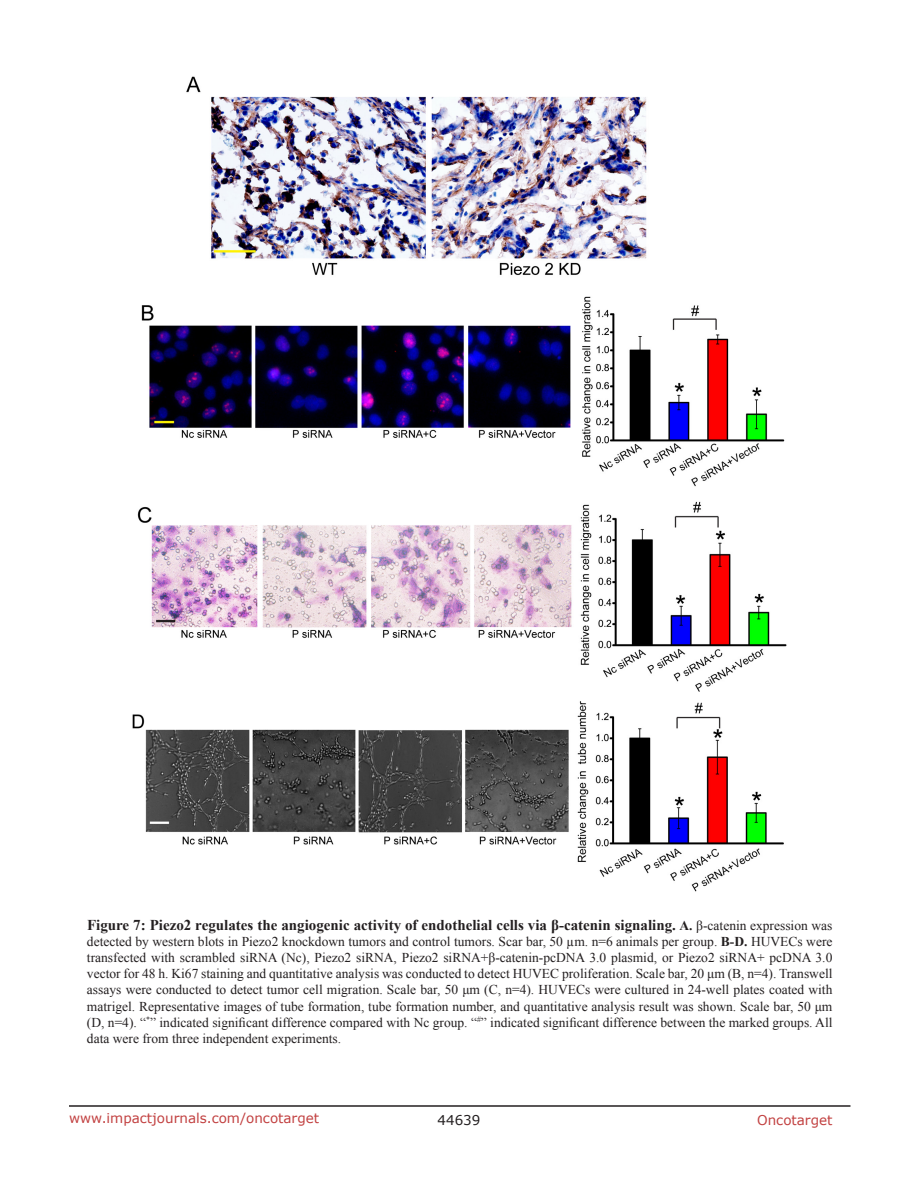
<style>
.page{position:relative;width:918px;height:1188px;background:#fff}
.page>*{position:absolute;margin:0;border:0;box-sizing:border-box;transform-origin:0 0}
.t1{font:700 15px "Times New Roman";color:#231f20}
.t2{font:13.5px/16.2px "Times New Roman";color:#231f20;text-align:justify}
.t3{font:13.5px "Verdana";color:#c24141}
.t4{font:13.5px "Verdana";color:#231f20}
.s1{font-size:13.5px}
.s2{font-weight:400;font-size:13.5px}
.s3{font-weight:700}
</style>
<div class="page">
<hr style="left:69px;top:1105px;width:781px;height:2px;background:#231f20">
<img style="left:132px;top:76px;width:655px;height:816px">
<p class="t1" style="left:87px;top:914px;width:747px">Figure 7: Piezo2 regulates the angiogenic activity of endothelial cells via β-catenin signaling. <span class="s1">A.</span> <span class="s2">β-catenin expression was</span></p>
<p class="t2" style="left:87px;top:933px;width:747px">detected by western blots in Piezo2 knockdown tumors and control tumors. Scar bar, 50 µm. n=6 animals per group. <span class="s3">B-D.</span> HUVECs were transfected with scrambled siRNA (Nc), Piezo2 siRNA, Piezo2 siRNA+β-catenin-pcDNA 3.0 plasmid, or Piezo2 siRNA+ pcDNA 3.0 vector for 48 h. Ki67 staining and quantitative analysis was conducted to detect HUVEC proliferation. Scale bar, 20 μm (B, n=4). Transwell assays were conducted to detect tumor cell migration. Scale bar, 50 μm (C, n=4). HUVECs were cultured in 24-well plates coated with matrigel. Representative images of tube formation, tube formation number, and quantitative analysis result was shown. Scale bar, 50 μm (D, n=4). “<sup>*</sup>” indicated significant difference compared with Nc group. “<sup>#</sup>” indicated significant difference between the marked groups. All data were from three independent experiments.</p>
<p class="t3" style="left:69px;top:1109px;width:252px">www.impactjournals.com/oncotarget</p>
<p class="t4" style="left:438px;top:1111px;width:44px">44639</p>
<p class="t3" style="left:757px;top:1111px;width:77px">Oncotarget</p>
</div>
